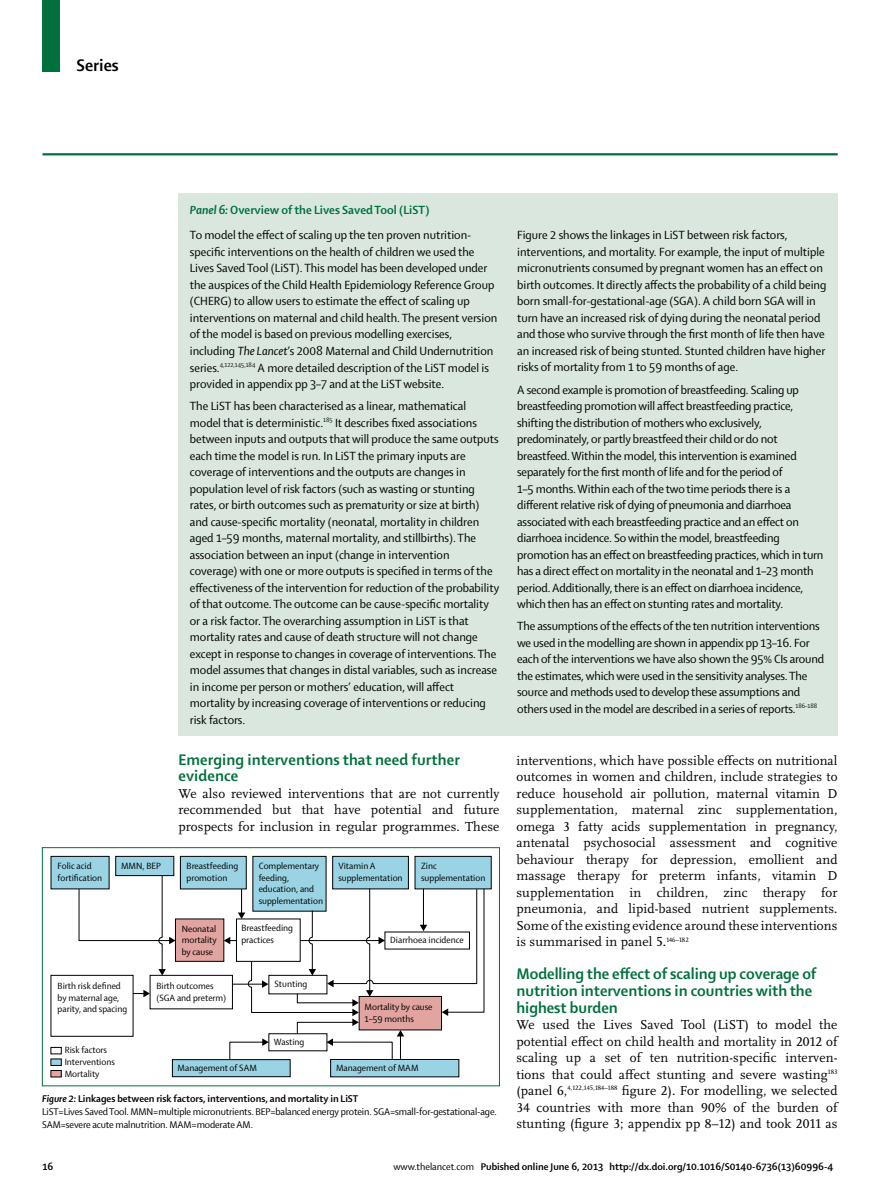
<style>
.page{position:relative;width:893px;height:1200px;background:#fff}
.page>*{position:absolute;margin:0;border:0;box-sizing:border-box;transform-origin:0 0}
.t1{font:700 18px "Shaker 2 Lancet";color:#000}
.t2{font:700 16.5px/16.5px "Shaker 2 Lancet";color:#00703c}
.t3{font:13.5px/16.5px "Scala Lancet Pro";letter-spacing:.01em;color:#000;text-align:justify}
.t4{font:12.75px/16.5px "Shaker 2 Lancet";color:#000}
.t5{font:10.5px/13.2px "Shaker 2 Lancet";letter-spacing:-.01em;color:#000}
.t6{font:700 10.5px "Shaker 2 Lancet";color:#000}
.t7{font:9.75px/11.7px "Shaker 2 Lancet";color:#000}
.s1{font-weight:700;font-style:italic;color:#00703c}
.s2{font-weight:700;color:#00703c}
.s3{font-style:italic}
.s4{font-weight:700;font-style:italic}
.s5{font-weight:700}
.s6{font-weight:400}
</style>
<div class="page">
<div style="left:43px;top:0;width:17px;height:71px;background:#00703c"></div>
<hr style="left:43px;top:153px;width:795px;height:2px;background:#00703c">
<div style="left:51px;top:855px;width:58px;height:34px;background:#9ad4e4;border:1px solid #000"></div>
<div style="left:115px;top:855px;width:59px;height:20px;background:#9ad4e4;border:1px solid #000"></div>
<div style="left:180px;top:855px;width:67px;height:34px;background:#9ad4e4;border:1px solid #000"></div>
<div style="left:252px;top:855px;width:74px;height:56px;background:#9ad4e4;border:1px solid #000"></div>
<div style="left:332px;top:855px;width:77px;height:34px;background:#9ad4e4;border:1px solid #000"></div>
<div style="left:415px;top:855px;width:77px;height:34px;background:#9ad4e4;border:1px solid #000"></div>
<div style="left:175px;top:918px;width:49px;height:43px;background:#e1a4a0"></div>
<div style="left:51px;top:974px;width:82px;height:62px;border:1px solid #000"></div>
<div style="left:150px;top:974px;width:83px;height:34px;border:1px solid #000"></div>
<div style="left:330px;top:1058px;width:129px;height:18px;background:#9ad4e4;border:1px solid #000"></div>
<div style="left:172px;top:1058px;width:119px;height:18px;background:#9ad4e4;border:1px solid #000"></div>
<svg style="left:78px;top:875px;width:98px;height:100px"></svg>
<svg style="left:133px;top:989px;width:17px;height:7px"></svg>
<svg style="left:224px;top:887px;width:261px;height:172px"></svg>
<svg style="left:51px;top:1058px;width:11px;height:7px"></svg>
<div style="left:51px;top:1069px;width:11px;height:8px;background:#e1a4a0;border:1px solid #000"></div>
<div style="left:51px;top:1046px;width:11px;height:7px;background:#fff;border:1px solid #000"></div>
<div style="left:42px;top:847px;width:458px;height:238px;border:1px solid #00703c"></div>
<div style="left:179px;top:193px;width:659px;height:542px;background:#d9e7df"></div>
<h1 class="t1" style="left:77px;top:54px;width:44px">Series</h1>
<p class="t4" style="left:190px;top:197px;width:283px;line-height:25px"><span class="s1">Panel 6:</span> <span class="s2">Overview of the Lives Saved Tool (LiST)<br></span>To model the effect of scaling up the ten proven nutrition-</p>
<p class="t4" style="left:190px;top:243px;width:309px">specific interventions on the health of children we used the Lives Saved Tool (LiST). This model has been developed under the auspices of the Child Health Epidemiology Reference Group (CHERG) to allow users to estimate the effect of scaling up interventions on maternal and child health. The present version of the model is based on previous modelling exercises, including <span class="s3">The Lancet</span>’s 2008 Maternal and Child Undernutrition series.<sup>4,122,145,184</sup> A more detailed description of the LiST model is provided in appendix pp 3–7 and at the LiST website.</p>
<p class="t4" style="left:190px;top:397px;width:311px">The LiST has been characterised as a linear, mathematical model that is deterministic.<sup>185</sup> It describes fixed associations between inputs and outputs that will produce the same outputs each time the model is run. In LiST the primary inputs are coverage of interventions and the outputs are changes in population level of risk factors (such as wasting or stunting rates, or birth outcomes such as prematurity or size at birth) and cause-specific mortality (neonatal, mortality in children aged 1–59 months, maternal mortality, and stillbirths). The association between an input (change in intervention coverage) with one or more outputs is specified in terms of the effectiveness of the intervention for reduction of the probability of that outcome. The outcome can be cause-specific mortality or a risk factor. The overarching assumption in LiST is that mortality rates and cause of death structure will not change except in response to changes in coverage of interventions. The model assumes that changes in distal variables, such as increase in income per person or mothers’ education, will affect mortality by increasing coverage of interventions or reducing risk factors.</p>
<p class="t2" style="left:178px;top:750px;width:283px">Emerging interventions that need further evidence</p>
<p class="t3" style="left:178px;top:785px;width:323px">We also reviewed interventions that are not currently recommended but that have potential and future prospects for inclusion in regular programmes. These</p>
<p class="t7" style="left:58px;top:859px;width:46px">Folic acid fortification</p>
<p class="t7" style="left:121px;top:859px;width:41px">MMN, BEP</p>
<p class="t7" style="left:187px;top:859px;width:53px">Breastfeeding promotion</p>
<p class="t7" style="left:259px;top:859px;width:66px">Complementary feeding, education, and supplementation</p>
<p class="t7" style="left:338px;top:859px;width:66px">Vitamin A supplementation</p>
<p class="t7" style="left:421px;top:859px;width:66px">Zinc supplementation</p>
<p class="t7" style="left:390px;top:933px;width:75px">Diarrhoea incidence</p>
<p class="t7" style="left:241px;top:921px;width:53px">Breastfeeding practices</p>
<p class="t7" style="left:182px;top:921px;width:36px;text-align:justify">Neonatal mortality by cause</p>
<p class="t7" style="left:58px;top:979px;width:71px">Birth risk defined by maternal age, parity, and spacing</p>
<p class="t7" style="left:156px;top:979px;width:71px">Birth outcomes (SGA and preterm)</p>
<p class="t7" style="left:274px;top:977px;width:34px">Stunting</p>
<p class="t7" style="left:274px;top:1035px;width:32px">Wasting</p>
<p class="t7" style="left:365px;top:1000px;width:69px">Mortality by cause<br>1–59 months</p>
<p class="t7" style="left:65px;top:1043px;width:52px">Risk factors<br>Interventions<br>Mortality</p>
<p class="t7" style="left:178px;top:1061px;width:81px">Management of SAM</p>
<p class="t7" style="left:336px;top:1061px;width:84px">Management of MAM</p>
<p class="t5" style="left:42px;top:1090px;width:456px"><span class="s4">Figure 2:</span> <span class="s5">Linkages between risk factors, interventions, and mortality in LiST<br></span>LiST=Lives Saved Tool. MMN=multiple micronutrients. BEP=balanced energy protein. SGA=small-for-gestational-age.<br>SAM=severe acute malnutrition. MAM=moderate AM.</p>
<p class="t4" style="left:517px;top:226px;width:311px">Figure 2 shows the linkages in LiST between risk factors, interventions, and mortality. For example, the input of multiple micronutrients consumed by pregnant women has an effect on birth outcomes. It directly affects the probability of a child being born small-for-gestational-age (SGA). A child born SGA will in turn have an increased risk of dying during the neonatal period and those who survive through the first month of life then have an increased risk of being stunted. Stunted children have higher risks of mortality from 1 to 59 months of age.</p>
<p class="t4" style="left:517px;top:380px;width:308px">A second example is promotion of breastfeeding. Scaling up breastfeeding promotion will affect breastfeeding practice, shifting the distribution of mothers who exclusively, predominately, or partly breastfeed their child or do not breastfeed. Within the model, this intervention is examined separately for the first month of life and for the period of<br>1–5 months. Within each of the two time periods there is a different relative risk of dying of pneumonia and diarrhoea associated with each breastfeeding practice and an effect on diarrhoea incidence. So within the model, breastfeeding promotion has an effect on breastfeeding practices, which in turn has a direct effect on mortality in the neonatal and 1–23 month period. Additionally, there is an effect on diarrhoea incidence, which then has an effect on stunting rates and mortality.</p>
<p class="t4" style="left:517px;top:617px;width:309px">The assumptions of the effects of the ten nutrition interventions we used in the modelling are shown in appendix pp 13–16. For each of the interventions we have also shown the 95% CIs around the estimates, which were used in the sensitivity analyses. The source and methods used to develop these assumptions and others used in the model are described in a series of reports.<sup>186–188</sup></p>
<p class="t3" style="left:516px;top:752px;width:323px">interventions, which have possible effects on nutritional outcomes in women and children, include strategies to reduce household air pollution, maternal vitamin D supplementation, maternal zinc supplementation, omega 3 fatty acids supplementation in pregnancy, antenatal psychosocial assessment and cognitive behaviour therapy for depression, emollient and massage therapy for preterm infants, vitamin D supplementation in children, zinc therapy for pneumonia, and lipid-based nutrient supplements.<br>Some of the existing evidence around these interventions is summarised in panel 5.<sup>146–182</sup></p>
<p class="t2" style="left:516px;top:964px;width:301px">Modelling the effect of scaling up coverage of nutrition interventions in countries with the highest burden</p>
<p class="t3" style="left:516px;top:1016px;width:323px">We used the Lives Saved Tool (LiST) to model the potential effect on child health and mortality in 2012 of scaling up a set of ten nutrition-specific interven&shy;tions that could affect stunting and severe wasting<sup>183 </sup>(panel 6,<sup>4,122,145,184–188</sup> figure 2). For modelling, we selected 34 countries with more than 90% of the burden of stunting (figure 3; appendix pp 8–12) and took 2011 as</p>
<p class="t6" style="left:43px;top:1159px;width:12px">16</p>
<p class="t6" style="left:393px;top:1159px;width:441px"><span class="s6">www.thelancet.com</span> Pubished online June 6, 2013 http://dx.doi.org/10.1016/S0140-6736(13)60996-4</p>
</div>
